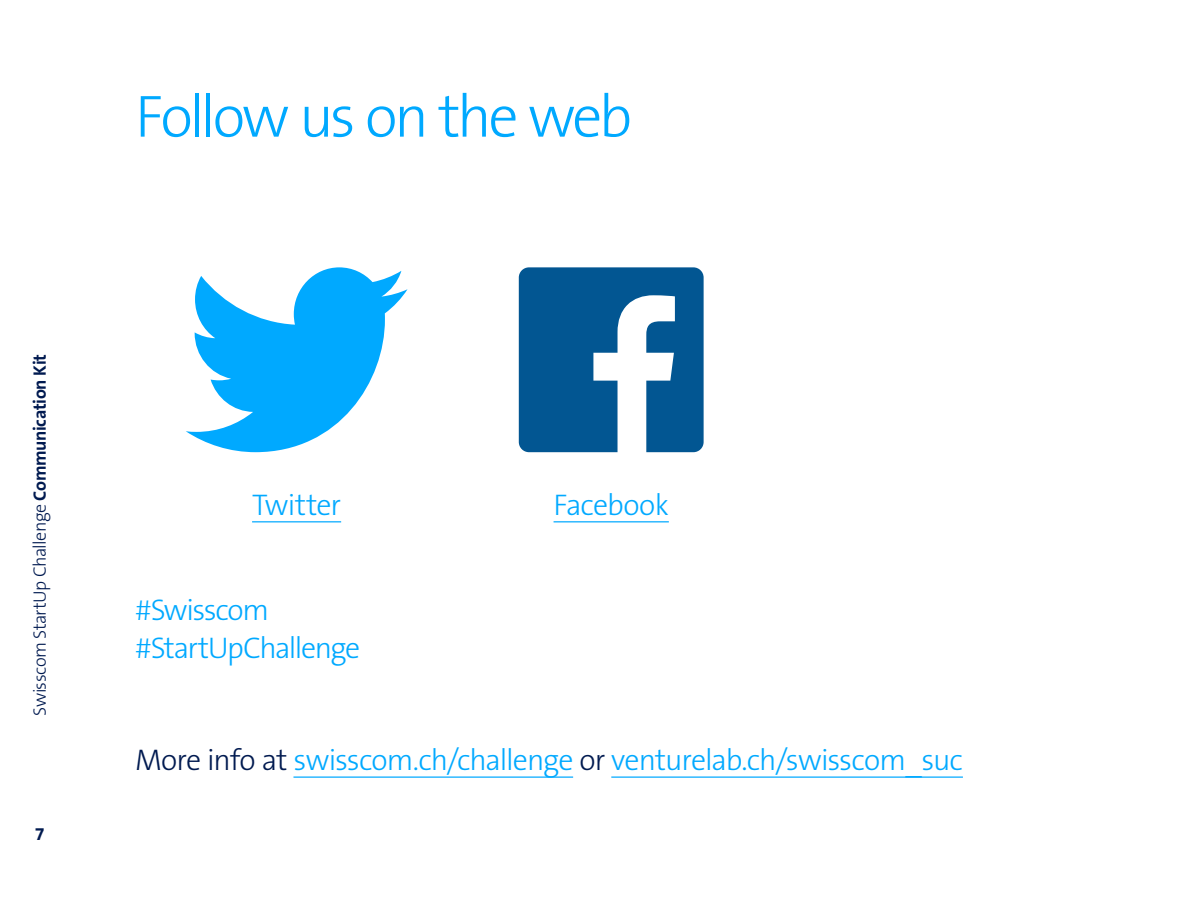
<style>
.page{position:relative;width:1200px;height:900px;background:#fff}
.page>*{position:absolute;margin:0;border:0;box-sizing:border-box;transform-origin:0 0}
.t1{font:300 60px "The Sans B W3";letter-spacing:-.055em;color:#00a9ff}
.t2{font:300 30px/37.5px "The Sans B W3";letter-spacing:-.035em;color:#00a9ff}
.t3{font:300 18px "The Sans B W3";letter-spacing:-.035em;color:#001a50}
.t4{font:700 18px "The Sans B W7";color:#001a50}
.s1{font-family:"The Sans B W7";font-weight:700}
.s2{color:#001a50}
</style>
<div class="page">
<hr style="left:293px;top:777px;width:280px;height:1px;background:#00a9ff">
<hr style="left:611px;top:777px;width:352px;height:1px;background:#00a9ff">
<svg style="left:186px;top:267px;width:222px;height:185px"></svg>
<svg style="left:519px;top:267px;width:185px;height:185px"></svg>
<hr style="left:252px;top:521px;width:89px;height:1px;background:#00a9ff">
<hr style="left:554px;top:521px;width:115px;height:1px;background:#00a9ff">
<h1 class="t1" style="left:135px;top:78px;width:499px">Follow us on the web</h1>
<p class="t3" style="left:28px;top:716px;width:363px;rotate:-90deg">Swisscom StartUp Challenge <span class="s1">Communication Kit</span></p>
<p class="t4" style="left:35px;top:823px;width:11px">7</p>
<p class="t2" style="left:252px;top:486px;width:91px">Twitter</p>
<p class="t2" style="left:554px;top:486px;width:117px">Facebook</p>
<p class="t2" style="left:135px;top:591px;width:227px">#Swisscom #StartUpChallenge</p>
<p class="t2" style="left:135px;top:741px;width:829px"><span class="s2">More info at</span> swisscom.ch/challenge <span class="s2">or</span> venturelab.ch/swisscom_suc</p>
</div>
